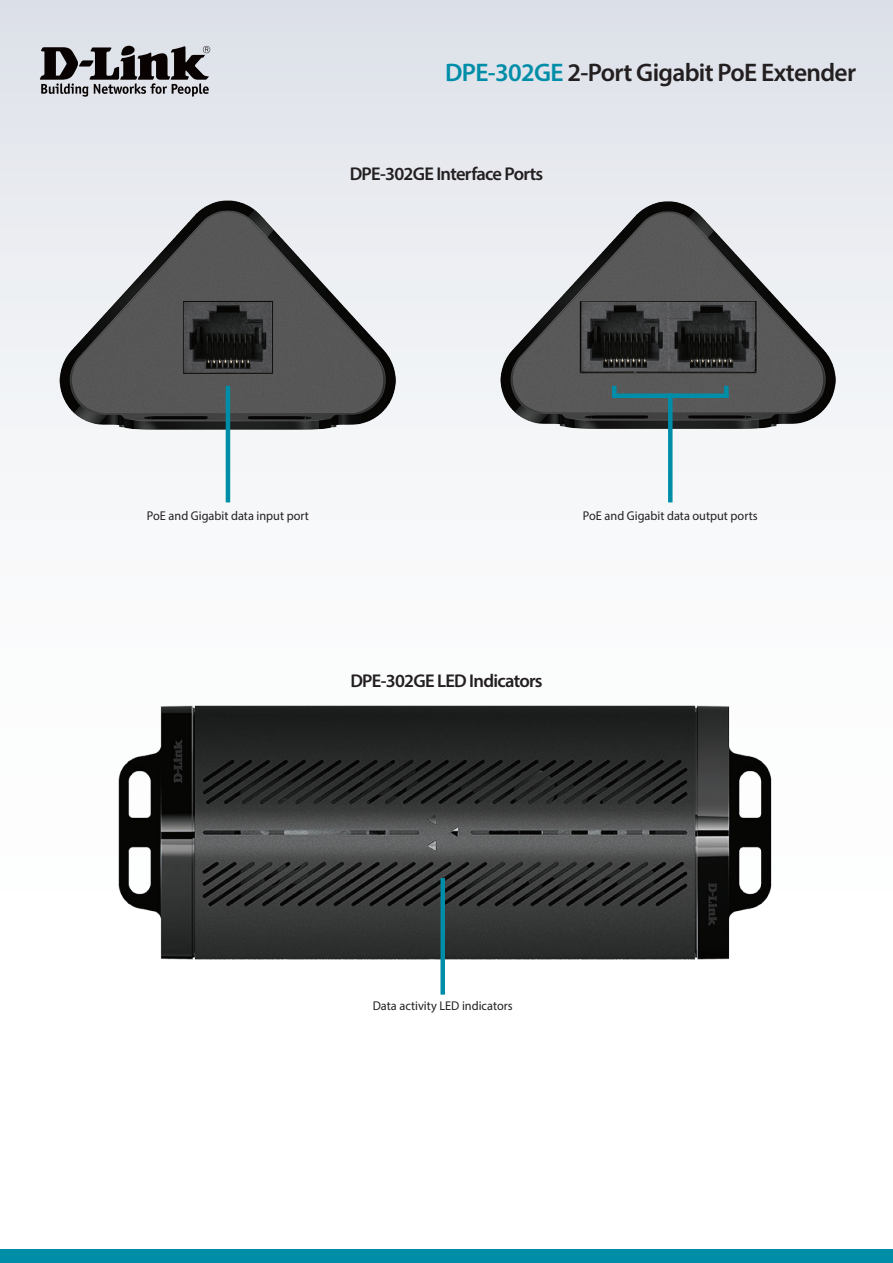
<style>
.page{position:relative;width:893px;height:1263px;background:#fff}
.page>*{position:absolute;margin:0;border:0;box-sizing:border-box;transform-origin:0 0}
.t1{font:600 25.5px "Myriad Pro";letter-spacing:-.025em;color:#231f20}
.t2{font:600 18.6px "Myriad Pro";letter-spacing:-.04em;color:#231f20}
.t3{font:12.75px "Myriad Pro";color:#231f20}
.s1{color:#008da8}
</style>
<div class="page">
<div style="left:0;top:0;width:893px;height:1084px;background:linear-gradient(to bottom,#e3e6ec,#fff)"></div>
<div style="left:0;top:1249px;width:893px;height:14px;background:#008da8"></div>
<svg style="left:40px;top:46px;width:170px;height:51px"></svg>
<img style="left:499px;top:200px;width:340px;height:231px">
<img style="left:60px;top:200px;width:340px;height:231px">
<hr style="left:226px;top:386px;width:4px;height:116px;background:#008da8">
<hr style="left:668px;top:393px;width:4px;height:109px;background:#008da8">
<hr style="left:612px;top:386px;width:4px;height:12px;background:#008da8">
<div style="left:724px;top:386px;width:5px;height:12px;background:#008da8"></div>
<div style="left:612px;top:393px;width:117px;height:5px;background:#008da8"></div>
<img style="left:116px;top:705px;width:656px;height:257px">
<div style="left:440px;top:878px;width:5px;height:117px;background:#008da8"></div>
<h1 class="t1" style="left:445px;top:56px;width:412px"><span class="s1">DPE-302GE</span> 2-Port Gigabit PoE Extender</h1>
<h2 class="t2" style="left:350px;top:162px;width:195px">DPE-302GE Interface Ports</h2>
<p class="t3" style="left:147px;top:507px;width:163px">PoE and Gigabit data input port</p>
<p class="t3" style="left:583px;top:507px;width:176px">PoE and Gigabit data output ports</p>
<h2 class="t2" style="left:350px;top:669px;width:194px">DPE-302GE LED Indicators</h2>
<p class="t3" style="left:373px;top:998px;width:141px">Data activity LED indicators</p>
</div>
